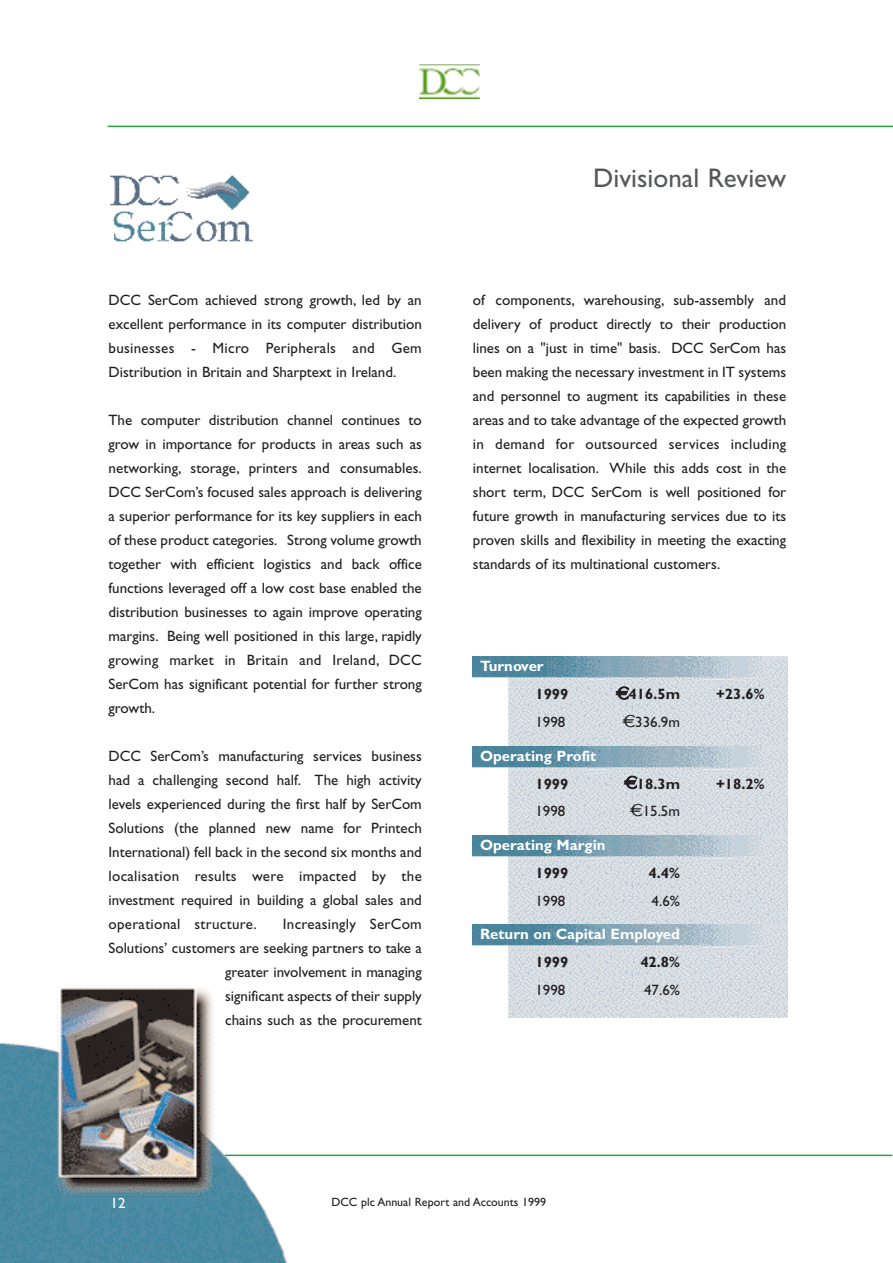
<style>
.page{position:relative;width:893px;height:1263px;background:#fff}
.page>*{position:absolute;margin:0;border:0;box-sizing:border-box;transform-origin:0 0}
.t1{font:27px "Gill Sans";color:#57585a}
.t2{font:15px/24px "Gill Sans";color:#231f20;text-align:justify}
.t3{font:700 15px "Gill Sans";color:#fff}
.t4{font:700 15px "Gill Sans";color:#231f20}
.t5{font:15px "Gill Sans";color:#fff}
.t6{font:12px "Gill Sans";color:#231f20}
.s1{font-family:"Euro etica";font-weight:400}
.s2{font-family:"Euro etica"}
</style>
<div class="page">
<img style="left:0;top:988px;width:301px;height:275px">
<hr style="left:108px;top:126px;width:784px;height:1px;background:#2da343">
<hr style="left:225px;top:1155px;width:667px;height:1px;background:#2da343">
<img style="left:419px;top:65px;width:60px;height:33px">
<img style="left:110px;top:175px;width:143px;height:67px">
<img style="left:473px;top:657px;width:314px;height:89px">
<img style="left:473px;top:746px;width:314px;height:89px">
<img style="left:473px;top:835px;width:314px;height:90px">
<img style="left:473px;top:925px;width:314px;height:93px">
<p class="t2" style="left:108px;top:289px;width:315px">DCC SerCom achieved strong growth, led by an excellent performance in its computer distribution businesses - Micro Peripherals and Gem Distribution in Britain and Sharptext in Ireland.</p>
<p class="t2" style="left:108px;top:409px;width:315px">The computer distribution channel continues to grow in importance for products in areas such as networking, storage, printers and consumables.<br>DCC SerCom’s focused sales approach is delivering a superior performance for its key suppliers in each of these product categories. Strong volume growth together with efficient logistics and back office functions leveraged off a low cost base enabled the distribution businesses to again improve operating margins. Being well positioned in this large, rapidly growing market in Britain and Ireland, DCC SerCom has significant potential for further strong growth.</p>
<p class="t2" style="left:108px;top:745px;width:315px">DCC SerCom’s manufacturing services business had a challenging second half. The high activity levels experienced during the first half by SerCom Solutions (the planned new name for Printech International) fell back in the second six months and localisation results were impacted by the investment required in building a global sales and operational structure.</p>
<p class="t2" style="left:108px;top:913px;width:315px;text-align:right">Increasingly SerCom<br>Solutions’ customers are seeking partners to take a greater involvement in managing<br>significant aspects of their supply<br>chains such as the procurement</p>
<h1 class="t1" style="left:593px;top:168px;width:194px">Divisional Review</h1>
<p class="t2" style="left:473px;top:289px;width:315px">of components, warehousing, sub-assembly and delivery of product directly to their production lines on a "just in time" basis. DCC SerCom has been making the necessary investment in IT systems and personnel to augment its capabilities in these areas and to take advantage of the expected growth in demand for outsourced services including internet localisation. While this adds cost in the short term, DCC SerCom is well positioned for future growth in manufacturing services due to its proven skills and flexibility in meeting the exacting standards of its multinational customers.</p>
<p class="t3" style="left:480px;top:661px;width:65px">Turnover</p>
<p class="t4" style="left:535px;top:689px;width:35px">1999</p>
<p class="t4" style="left:616px;top:689px;width:65px"><span class="s1">I</span>416.5m</p>
<p class="t4" style="left:716px;top:689px;width:50px">+23.6%</p>
<p class="t2" style="left:535px;top:712px;width:31px">1998</p>
<p class="t2" style="left:622px;top:712px;width:59px"><span class="s2">I</span>336.9m</p>
<p class="t3" style="left:480px;top:751px;width:118px">Operating Profit</p>
<p class="t4" style="left:535px;top:778px;width:35px">1999</p>
<p class="t4" style="left:624px;top:778px;width:57px"><span class="s1">I</span>18.3m</p>
<p class="t4" style="left:716px;top:778px;width:50px">+18.2%</p>
<p class="t2" style="left:535px;top:801px;width:31px">1998</p>
<p class="t2" style="left:630px;top:801px;width:51px"><span class="s2">I</span>15.5m</p>
<p class="t3" style="left:480px;top:840px;width:127px">Operating Margin</p>
<p class="t4" style="left:535px;top:868px;width:35px">1999</p>
<p class="t4" style="left:648px;top:868px;width:33px">4.4%</p>
<p class="t2" style="left:535px;top:890px;width:31px">1998</p>
<p class="t2" style="left:651px;top:890px;width:30px">4.6%</p>
<p class="t3" style="left:480px;top:929px;width:201px">Return on Capital Employed</p>
<p class="t4" style="left:535px;top:957px;width:35px">1999</p>
<p class="t4" style="left:640px;top:957px;width:41px">42.8%</p>
<p class="t2" style="left:535px;top:979px;width:31px">1998</p>
<p class="t2" style="left:644px;top:979px;width:37px">47.6%</p>
<p class="t5" style="left:111px;top:1198px;width:16px">12</p>
<p class="t6" style="left:331px;top:1198px;width:216px">DCC plc Annual Report and Accounts 1999</p>
</div>
